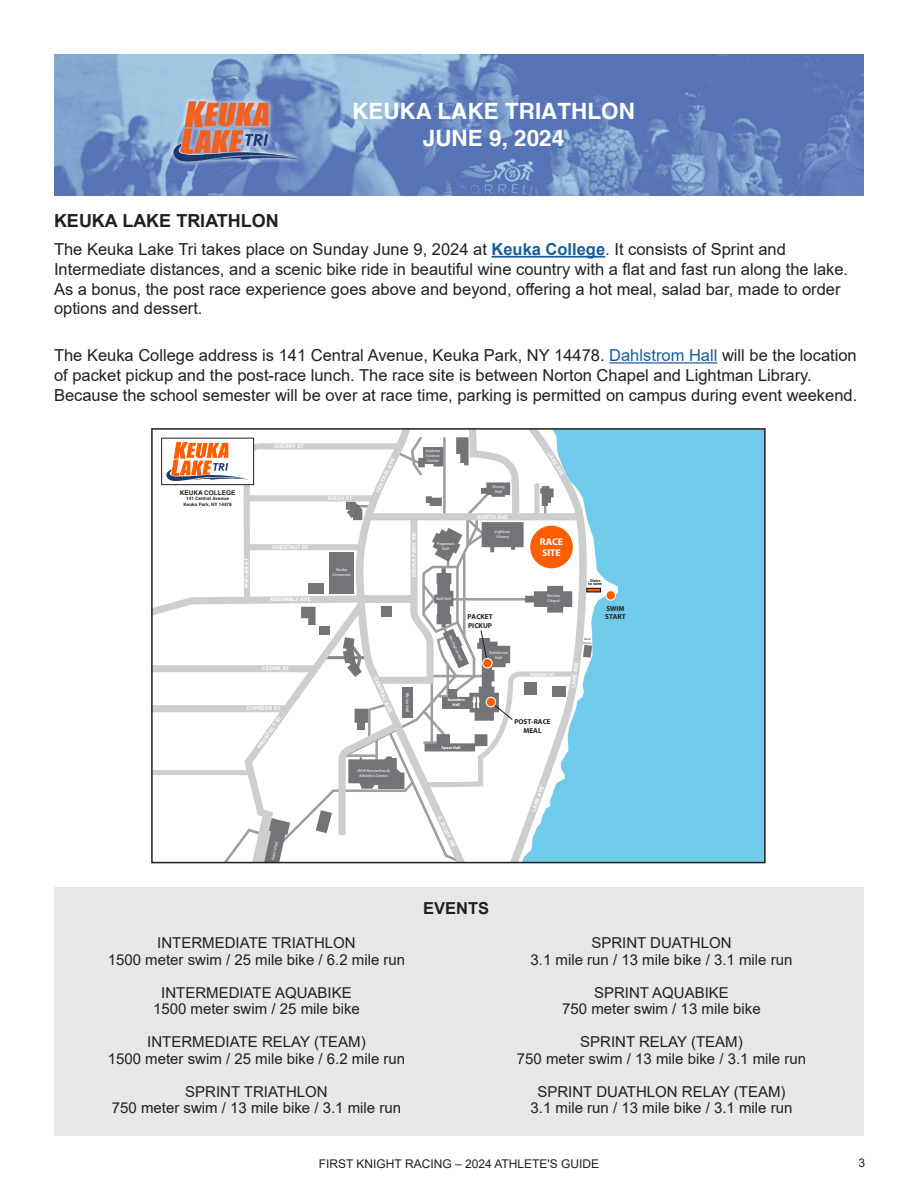
<style>
.page{position:relative;width:918px;height:1188px;background:#fff}
.page>*{position:absolute;margin:0;border:0;box-sizing:border-box;transform-origin:0 0}
.t1{font:700 22.5px "Helvetica cyr";color:#fff}
.Heading{font:700 18px "Arial";color:#231f20}
.t2{font:16.5px/19.8px "Arial";color:#231f20}
.Subheading{font:700 16.5px "Arial";color:#231f20}
.t3{font:15px "Arial";color:#231f20}
.t4{font:12px "Arial";color:#231f20}
.t5{font:700 9.75px/10.9px "Myriad Pro";color:#fff}
.t6{font:700 7.2px/8.6px "Myriad Pro";color:#231f20;text-align:center}
.t7{font:700 6.45px "Helvetica cyr";color:#231f20}
.t8{font:700 5.1px "Arial";letter-spacing:.01em;color:#fff}
.t9{font:4.95px "Arial";color:#fff}
.t10{font:700 4.65px/5.6px "Helvetica cyr";color:#231f20;text-align:center}
.t11{font:700 4.05px/4.9px "Myriad Pro";color:#d1d2d4;text-align:center}
.t12{font:700 4.05px/4.9px "Myriad Pro";color:#fff;text-align:center}
.t13{font:700 4.05px/3px "Myriad Pro";color:#231f20;text-align:center}
.t14{font:700 4.05px "Arial";color:#fff}
.t15{font:700 3px/3.8px "Myriad Pro";color:#727477;text-align:center}
.s1{font-weight:700;color:#175d9e}
.s2{color:#175d9e}
</style>
<div class="page">
<div style="left:54px;top:887px;width:810px;height:249px;background:#e6e7e9"></div>
<img style="left:54px;top:54px;width:810px;height:141px">
<hr style="left:492px;top:256px;width:113px;height:2px;background:#175d9e">
<hr style="left:609px;top:362px;width:108px;height:2px;background:#175d9e">
<div style="left:152px;top:429px;width:613px;height:434px;background:#70cbeb"></div>
<svg style="left:587px;top:519px;width:31px;height:150px"></svg>
<svg style="left:575px;top:486px;width:12px;height:225px;background:#d2dfe3"></svg>
<div style="left:366px;top:513px;width:217px;height:7px;background:#cdcece;border-radius:4px"></div>
<svg style="left:583px;top:645px;width:9px;height:13px"></svg>
<div style="left:606px;top:591px;width:9px;height:9px;background:#ff5e00;border-radius:50%"></div>
<div style="left:605px;top:590px;width:11px;height:11px;border:1px solid #fff;border-radius:50%"></div>
<div style="left:587px;top:588px;width:14px;height:4px;border:1px solid #050504"></div>
<svg style="left:154px;top:431px;width:421px;height:429px;background:#e7e8e7"></svg>
<div style="left:151px;top:428px;width:615px;height:435px;border:2px solid #231f20"></div>
<p class="t1" style="left:352px;top:99px;width:284px">KEUKA LAKE TRIATHLON</p>
<p class="t1" style="left:423px;top:126px;width:143px">JUNE 9, 2024</p>
<p class="Heading" style="left:54px;top:208px;width:226px">KEUKA LAKE TRIATHLON</p>
<p class="t2" style="left:54px;top:239px;width:796px">The Keuka Lake Tri takes place on Sunday June 9, 2024 at <span class="s1">Keuka College</span>. It consists of Sprint and Intermediate distances, and a scenic bike ride in beautiful wine country with a flat and fast run along the lake.<br>As a bonus, the post race experience goes above and beyond, offering a hot meal, salad bar, made to order options and dessert.</p>
<p class="t2" style="left:54px;top:345px;width:805px">The Keuka College address is 141 Central Avenue, Keuka Park, NY 14478. <span class="s2">Dahlstrom Hall</span> will be the location of packet pickup and the post-race lunch. The race site is between Norton Chapel and Lightman Library.<br>Because the school semester will be over at race time, parking is permitted on campus during event weekend.</p>
<p class="t7" style="left:180px;top:489px;width:57px">KEUKA COLLEGE</p>
<p class="t10" style="left:184px;top:496px;width:50px">141 Central Avenue<br>Keuka Park, NY 14478</p>
<p class="t8" style="left:243px;top:588px;width:32px;rotate:-90deg">POPLAR ST</p>
<p class="t8" style="left:274px;top:443px;width:31px">CHERRY ST</p>
<p class="t8" style="left:273px;top:543px;width:38px">CHESTNUT ST</p>
<p class="t8" style="left:270px;top:596px;width:42px">ASSEMBLY AVE</p>
<p class="t8" style="left:262px;top:665px;width:29px">CEDAR ST</p>
<p class="t8" style="left:247px;top:705px;width:35px">CYPRESS ST</p>
<p class="t8" style="left:256px;top:745px;width:40px;rotate:-54deg">PROSPECT ST.</p>
<p class="t11" style="left:270px;top:859px;width:20px;rotate:-77deg">Davis Hall</p>
<p class="t8" style="left:328px;top:495px;width:26px">BIRCH ST</p>
<p class="t8" style="left:374px;top:491px;width:40px;rotate:-65deg">CENTRAL AVE</p>
<p class="t9" style="left:374px;top:492px;width:37px;rotate:-65deg">CENTRAL AVE</p>
<p class="t11" style="left:333px;top:567px;width:20px">Keuka<br>Commons</p>
<p class="t8" style="left:379px;top:676px;width:40px;rotate:66deg">CENTRAL AVE</p>
<p class="t11" style="left:357px;top:768px;width:34px">JMW Recreation &amp;<br>Athletics Center</p>
<p class="t8" style="left:410px;top:577px;width:46px;rotate:-90deg">KEUKA PARK RD</p>
<p class="t11" style="left:426px;top:448px;width:17px;text-align:left">Jephson<br>Science<br>Center</p>
<p class="t8" style="left:552px;top:451px;width:28px;rotate:58deg">LAKE AVE</p>
<p class="t11" style="left:492px;top:484px;width:14px">Strong<br>Hall</p>
<p class="t8" style="left:477px;top:513px;width:32px">NORTH AVE</p>
<p class="t11" style="left:437px;top:541px;width:19px">Hegeman<br>Hall</p>
<p class="t11" style="left:495px;top:529px;width:17px">Lightner<br>Library</p>
<p class="t5" style="left:540px;top:536px;width:25px">RACE<br>SITE</p>
<p class="t13" style="left:588px;top:579px;width:16px">Stairs to swim</p>
<p class="t11" style="left:436px;top:596px;width:16px">Ball Hall</p>
<p class="t11" style="left:547px;top:593px;width:14px;text-align:left">Norton<br>Chapel</p>
<p class="t6" style="left:606px;top:604px;width:20px">SWIM</p>
<p class="t6" style="left:467px;top:613px;width:27px">PACKET</p>
<p class="t6" style="left:605px;top:613px;width:22px">START</p>
<p class="t6" style="left:468px;top:621px;width:25px">PICKUP</p>
<p class="t11" style="left:452px;top:634px;width:30px;rotate:66deg">Harrington Hall</p>
<p class="t15" style="left:583px;top:637px;width:10px">Boat<br>House</p>
<p class="t11" style="left:489px;top:650px;width:21px">Dahlstrom<br>Hall</p>
<p class="t8" style="left:569px;top:688px;width:28px;rotate:-82deg">LAKE AVE</p>
<p class="t14" style="left:530px;top:671px;width:27px">HICKORY ST.</p>
<p class="t11" style="left:410px;top:693px;width:21px;rotate:90deg">Blyley Hall</p>
<p class="t12" style="left:448px;top:697px;width:19px">Saunders<br>Hall</p>
<p class="t12" style="left:442px;top:745px;width:20px">Space Hall</p>
<p class="t8" style="left:443px;top:815px;width:35px;rotate:65deg">E. BLUFF DR</p>
<p class="t6" style="left:514px;top:718px;width:38px">POST-RACE<br>MEAL</p>
<p class="t8" style="left:530px;top:810px;width:28px;rotate:-71deg">LAKE AVE</p>
<p class="Subheading" style="left:423px;top:897px;width:68px">EVENTS</p>
<p class="t3" style="left:157px;top:933px;width:200px">INTERMEDIATE TRIATHLON</p>
<p class="t3" style="left:108px;top:949px;width:299px">1500 meter swim / 25 mile bike / 6.2 mile run</p>
<p class="t3" style="left:161px;top:982px;width:192px">INTERMEDIATE AQUABIKE</p>
<p class="t3" style="left:153px;top:999px;width:208px">1500 meter swim / 25 mile bike</p>
<p class="t3" style="left:147px;top:1032px;width:220px">INTERMEDIATE RELAY (TEAM)</p>
<p class="t3" style="left:108px;top:1048px;width:299px">1500 meter swim / 25 mile bike / 6.2 mile run</p>
<p class="t3" style="left:185px;top:1081px;width:144px">SPRINT TRIATHLON</p>
<p class="t3" style="left:112px;top:1098px;width:291px">750 meter swim / 13 mile bike / 3.1 mile run</p>
<p class="t3" style="left:591px;top:933px;width:142px">SPRINT DUATHLON</p>
<p class="t3" style="left:531px;top:949px;width:263px">3.1 mile run / 13 mile bike / 3.1 mile run</p>
<p class="t3" style="left:594px;top:982px;width:136px">SPRINT AQUABIKE</p>
<p class="t3" style="left:562px;top:999px;width:200px">750 meter swim / 13 mile bike</p>
<p class="t3" style="left:580px;top:1032px;width:164px">SPRINT RELAY (TEAM)</p>
<p class="t3" style="left:517px;top:1048px;width:291px">750 meter swim / 13 mile bike / 3.1 mile run</p>
<p class="t3" style="left:537px;top:1081px;width:250px">SPRINT DUATHLON RELAY (TEAM)</p>
<p class="t3" style="left:531px;top:1098px;width:263px">3.1 mile run / 13 mile bike / 3.1 mile run</p>
<p class="t4" style="left:319px;top:1155px;width:282px">FIRST KNIGHT RACING – 2024 ATHLETE'S GUIDE</p>
<p class="t4" style="left:858px;top:1154px;width:8px">3</p>
</div>
